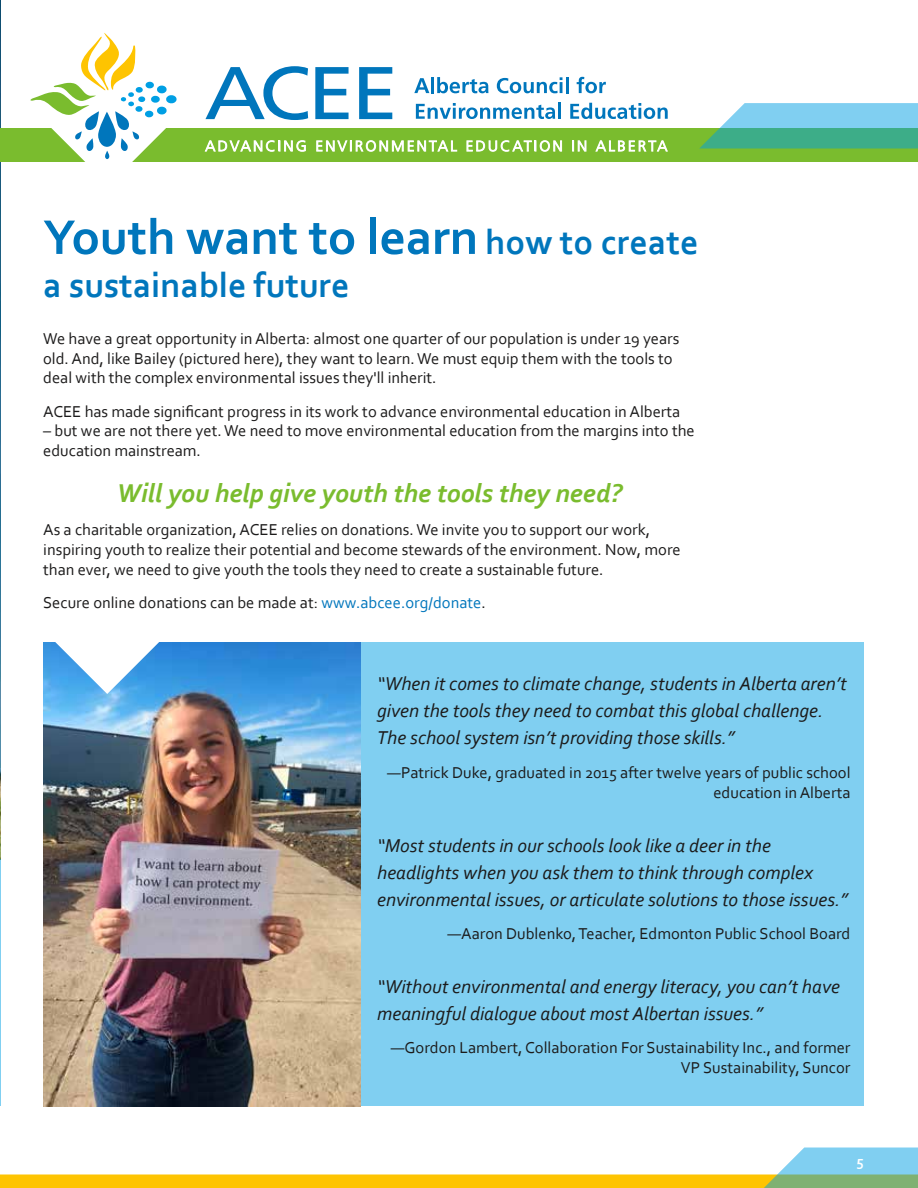
<style>
.page{position:relative;width:918px;height:1188px;background:#fff}
.page>*{position:absolute;margin:0;border:0;box-sizing:border-box;transform-origin:0 0}
.t1{font:700 51px "Corbel";color:#0076bc}
.t2{font:700 36px "Corbel";color:#0076bc}
.t3{font:italic 700 27px "Corbel";color:#7abc2e}
.t4{font:italic 19.5px/27px "Corbel";color:#1c1b1b}
.t5{font:16.5px/19.8px "Corbel";color:#1c1b1b}
.t6{font:700 15px "Corbel";color:#fff}
.s1{font-size:36px}
.s2{color:#0076bc}
</style>
<div class="page">
<div style="left:359px;top:643px;width:505px;height:463px;background:#80cff1"></div>
<img style="left:43px;top:643px;width:318px;height:463px">
<svg style="left:43px;top:642px;width:136px;height:52px"></svg>
<img style="left:0;top:0;width:1px;height:860px">
<div style="left:1px;top:128px;width:917px;height:34px;background:#7abc2e"></div>
<svg style="left:700px;top:103px;width:218px;height:45px"></svg>
<svg style="left:30px;top:33px;width:147px;height:129px"></svg>
<svg style="left:205px;top:66px;width:103px;height:54px"></svg>
<svg style="left:315px;top:67px;width:34px;height:52px"></svg>
<svg style="left:359px;top:67px;width:33px;height:52px"></svg>
<svg style="left:414px;top:78px;width:15px;height:15px"></svg>
<hr style="left:431px;top:77px;width:3px;height:16px;background:#0076bc">
<svg style="left:437px;top:77px;width:51px;height:16px"></svg>
<svg style="left:497px;top:77px;width:65px;height:16px"></svg>
<hr style="left:566px;top:77px;width:3px;height:16px;background:#0076bc">
<svg style="left:577px;top:77px;width:29px;height:16px"></svg>
<svg style="left:416px;top:103px;width:139px;height:16px"></svg>
<hr style="left:558px;top:103px;width:3px;height:16px;background:#0076bc">
<svg style="left:570px;top:103px;width:98px;height:16px"></svg>
<svg style="left:204px;top:140px;width:102px;height:12px"></svg>
<svg style="left:316px;top:140px;width:141px;height:12px"></svg>
<svg style="left:466px;top:140px;width:96px;height:12px"></svg>
<svg style="left:572px;top:140px;width:15px;height:12px"></svg>
<svg style="left:595px;top:140px;width:73px;height:12px"></svg>
<svg style="left:0;top:128px;width:1px;height:34px"></svg>
<hr style="left:0;top:860px;width:1px;height:246px;background:#009fe4">
<svg style="left:0;top:1148px;width:918px;height:40px"></svg>
<h1 class="t1" style="left:43px;top:205px;width:657px">Youth want to learn <span class="s1">how to create</span></h1>
<h2 class="t2" style="left:43px;top:263px;width:308px">a sustainable future</h2>
<p class="t5" style="left:43px;top:328px;width:638px">We have a great opportunity in Alberta: almost one quarter of our population is under 19 years old. And, like Bailey (pictured here), they want to learn. We must equip them with the tools to deal with the complex environmental issues they'll inherit.</p>
<p class="t5" style="left:43px;top:401px;width:639px">ACEE has made significant progress in its work to advance environmental education in Alberta</p>
<p class="t5" style="left:43px;top:421px;width:653px">– but we are not there yet. We need to move environmental education from the margins into the education mainstream.</p>
<h3 class="t3" style="left:117px;top:476px;width:508px">Will you help give youth the tools they need?</h3>
<p class="t5" style="left:43px;top:520px;width:639px">As a charitable organization, ACEE relies on donations. We invite you to support our work, inspiring youth to realize their potential and become stewards of the environment. Now, more than ever, we need to give youth the tools they need to create a sustainable future.</p>
<p class="t5" style="left:43px;top:593px;width:444px">Secure online donations can be made at: <span class="s2">www.abcee.org/donate</span>.</p>
<p class="t4" style="left:377px;top:670px;width:471px">“When it comes to climate change, students in Alberta aren’t given the tools they need to combat this global challenge.<br>The school system isn’t providing those skills.”</p>
<p class="t5" style="left:387px;top:762px;width:465px;text-align:right">—Patrick Duke, graduated in 2015 after twelve years of public school education in Alberta</p>
<p class="t4" style="left:377px;top:831px;width:472px">“Most students in our schools look like a deer in the headlights when you ask them to think through complex environmental issues, or articulate solutions to those issues.”</p>
<p class="t5" style="left:448px;top:923px;width:404px">—Aaron Dublenko, Teacher, Edmonton Public School Board</p>
<p class="t4" style="left:377px;top:972px;width:464px">“Without environmental and energy literacy, you can’t have meaningful dialogue about most Albertan issues.”</p>
<p class="t5" style="left:391px;top:1037px;width:461px;text-align:right">—Gordon Lambert, Collaboration For Sustainability Inc., and former<br>VP Sustainability, Suncor</p>
<p class="t6" style="left:857px;top:1152px;width:9px">5</p>
</div>
